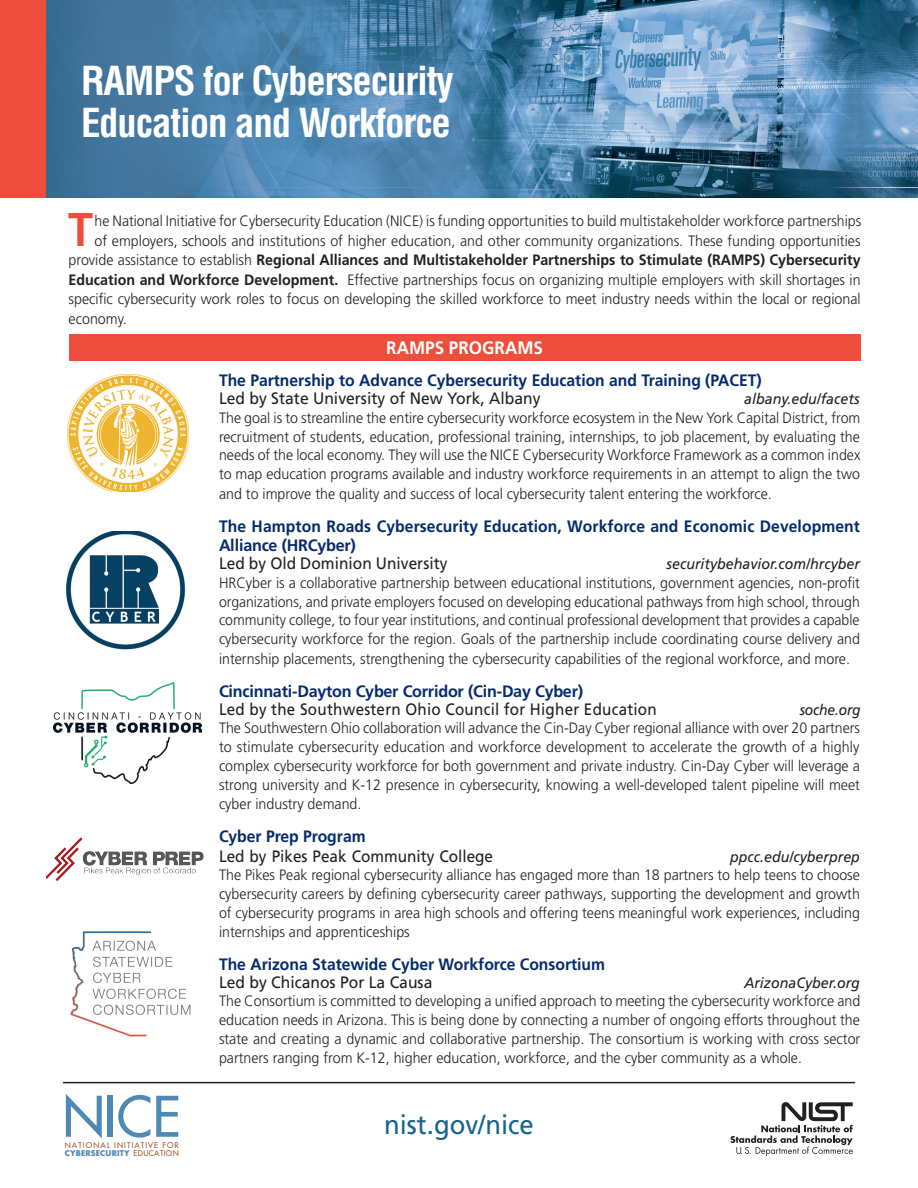
<style>
.page{position:relative;width:918px;height:1188px;background:#fff}
.page>*{position:absolute;margin:0;border:0;box-sizing:border-box;transform-origin:0 0}
.t1{font:500 54.45px "Futura Std";color:#5089b4}
.t2{font:700 47.25px "Frutiger LT Std";color:#ee4f3d;scale:.95 1}
.t3{font:700 condensed 39px/42px "Helvetica LT Std";letter-spacing:-.03em;color:#fff}
.t4{font:27px "Frutiger LT Std";color:#17628e;scale:.95 1}
.t5{font:700 18px "Frutiger LT Std";color:#fff;scale:.95 1}
.Location{font:700 16.5px/19.5px "Frutiger LT Std";color:#042b6b;scale:.95 1}
.Location-2{font:16.5px/18px "Frutiger LT Std";color:#231f20;scale:.92 1}
.Location-3{font:16.5px/19.5px "Frutiger LT Std";color:#231f20;scale:.93 1}
.Location-4{font:16.5px "Frutiger LT Std";color:#231f20;scale:.95 1}
.Location-5{font:16.5px "Frutiger LT Std";color:#231f20;scale:.94 1}
.t6{font:300 15px/18.9px "Frutiger LT Std";color:#231f20;text-align:justify;scale:.95 1}
.t7{font:300 15px/18.9px "Frutiger LT Std";color:#231f20;text-align:justify;scale:.94 1}
.t8{font:700 15px "Frutiger LT Std";color:#231f20;scale:.95 1}
.Location-6{font:italic 15px "Frutiger LT Std";color:#231f20;scale:.95 1}
.t9{font:500 7.65px/8.9px "Futura Std";letter-spacing:.13em;color:#9f552b}
.s1{font-weight:300}
.s2{font-weight:700}
.s3{font-weight:400;font-style:italic}
.s4{font-weight:700;color:#042b6b}
.s5{font-weight:400;color:#231f20}
.s6{font-weight:700;color:#5089b4}
</style>
<div class="page">
<img style="left:46px;top:0;width:872px;height:198px">
<div style="left:0;top:0;width:46px;height:198px;background:#ee4f3d"></div>
<svg style="left:730px;top:1102px;width:123px;height:54px"></svg>
<hr style="left:63px;top:1082px;width:792px;height:1px;background:#231f20">
<div style="left:69px;top:334px;width:792px;height:27px;background:#ee4f3d"></div>
<img style="left:68px;top:375px;width:120px;height:117px">
<img style="left:66px;top:532px;width:120px;height:118px">
<img style="left:54px;top:682px;width:148px;height:101px">
<img style="left:70px;top:931px;width:121px;height:106px">
<img style="left:46px;top:837px;width:158px;height:44px">
<h3 class="t3" style="left:81px;top:60px;width:374px">RAMPS for Cybersecurity<br>Education and Workforce</h3>
<p class="t2" style="left:68px;top:202px;width:28px">T</p>
<p class="t7" style="left:95px;top:212px;width:817px">he National Initiative for Cybersecurity Education (NICE) is funding opportunities to build multistakeholder workforce partnerships</p>
<p class="t6" style="left:95px;top:231px;width:808px">of employers, schools and institutions of higher education, and other community organizations. These funding opportunities</p>
<p class="t8" style="left:69px;top:251px;width:835px"><span class="s1">provide assistance to establish</span> Regional Alliances and Multistakeholder Partnerships to Stimulate (RAMPS) Cybersecurity</p>
<p class="t6" style="left:69px;top:270px;width:835px"><span class="s2">Education and Workforce Development.</span> Effective partnerships focus on organizing multiple employers with skill shortages in</p>
<p class="t6" style="left:69px;top:290px;width:835px">specific cybersecurity work roles to focus on developing the skilled workforce to meet industry needs within the local or regional</p>
<p class="t6" style="left:69px;top:309px;width:63px">economy.</p>
<h2 class="t5" style="left:386px;top:338px;width:167px">RAMPS PROGRAMS</h2>
<p class="Location" style="left:219px;top:371px;width:573px">The Partnership to Advance Cybersecurity Education and Training (PACET)</p>
<p class="Location-4" style="left:219px;top:389px;width:340px">Led by State University of New York, Albany</p>
<p class="Location-6" style="left:744px;top:390px;width:123px">albany.edu/facets</p>
<p class="t6" style="left:219px;top:409px;width:677px">The goal is to streamline the entire cybersecurity workforce ecosystem in the New York Capital District, from recruitment of students, education, professional training, internships, to job placement, by evaluating the needs of the local economy. They will use the NICE Cybersecurity Workforce Framework as a common index to map education programs available and industry workforce requirements in an attempt to align the two and to improve the quality and success of local cybersecurity talent entering the workforce.</p>
<p class="Location" style="left:219px;top:516px;width:676px">The Hampton Roads Cybersecurity Education, Workforce and Economic Development<br>Alliance (HRCyber)</p>
<p class="Location-5" style="left:219px;top:554px;width:245px">Led by Old Dominion University</p>
<p class="t6" style="left:219px;top:555px;width:676px;text-indent:448px"><span class="s3">securitybehavior.com/hrcyber </span>HRCyber is a collaborative partnership between educational institutions, government agencies, non-profit organizations, and private employers focused on developing educational pathways from high school, through community college, to four year institutions, and continual professional development that provides a capable cybersecurity workforce for the region. Goals of the partnership include coordinating course delivery and internship placements, strengthening the cybersecurity capabilities of the regional workforce, and more.</p>
<p class="Location-2" style="left:219px;top:682px;width:477px"><span class="s4">Cincinnati-Dayton Cyber Corridor (Cin-Day Cyber)<br></span>Led by the Southwestern Ohio Council for Higher Education</p>
<p class="t7" style="left:219px;top:700px;width:684px;text-indent:581px"><span class="s3">soche.org </span>The Southwestern Ohio collaboration will advance the Cin-Day Cyber regional alliance with over 20 partners to stimulate cybersecurity education and workforce development to accelerate the growth of a highly complex cybersecurity workforce for both government and private industry. Cin-Day Cyber will leverage a strong university and K-12 presence in cybersecurity, knowing a well-developed talent pipeline will meet cyber industry demand.</p>
<p class="Location-3" style="left:219px;top:827px;width:296px"><span class="s4">Cyber Prep Program<br></span>Led by Pikes Peak Community College</p>
<p class="t6" style="left:219px;top:847px;width:676px;text-indent:511px"><span class="s3">ppcc.edu/cyberprep </span>The Pikes Peak regional cybersecurity alliance has engaged more than 18 partners to help teens to choose cybersecurity careers by defining cybersecurity career pathways, supporting the development and growth of cybersecurity programs in area high schools and offering teens meaningful work experiences, including internships and apprenticeships</p>
<p class="Location" style="left:219px;top:955px;width:408px;line-height:18px">The Arizona Statewide Cyber Workforce Consortium<br><span class="s5">Led by Chicanos Por La Causa</span></p>
<p class="t6" style="left:219px;top:973px;width:677px;text-indent:525px"><span class="s3">ArizonaCyber.org </span>The Consortium is committed to developing a unified approach to meeting the cybersecurity workforce and education needs in Arizona. This is being done by connecting a number of ongoing efforts throughout the state and creating a dynamic and collaborative partnership. The consortium is working with cross sector partners ranging from K-12, higher education, workforce, and the cyber community as a whole.</p>
<h1 class="t1" style="left:62px;top:1083px;width:120px">NICE</h1>
<p class="t9" style="left:65px;top:1140px;width:115px">NATIONAL INITIATIVE FOR<br><span class="s6">CYBERSECURITY</span> EDUCATION</p>
<h3 class="t4" style="left:384px;top:1109px;width:159px">nist.gov/nice</h3>
</div>
